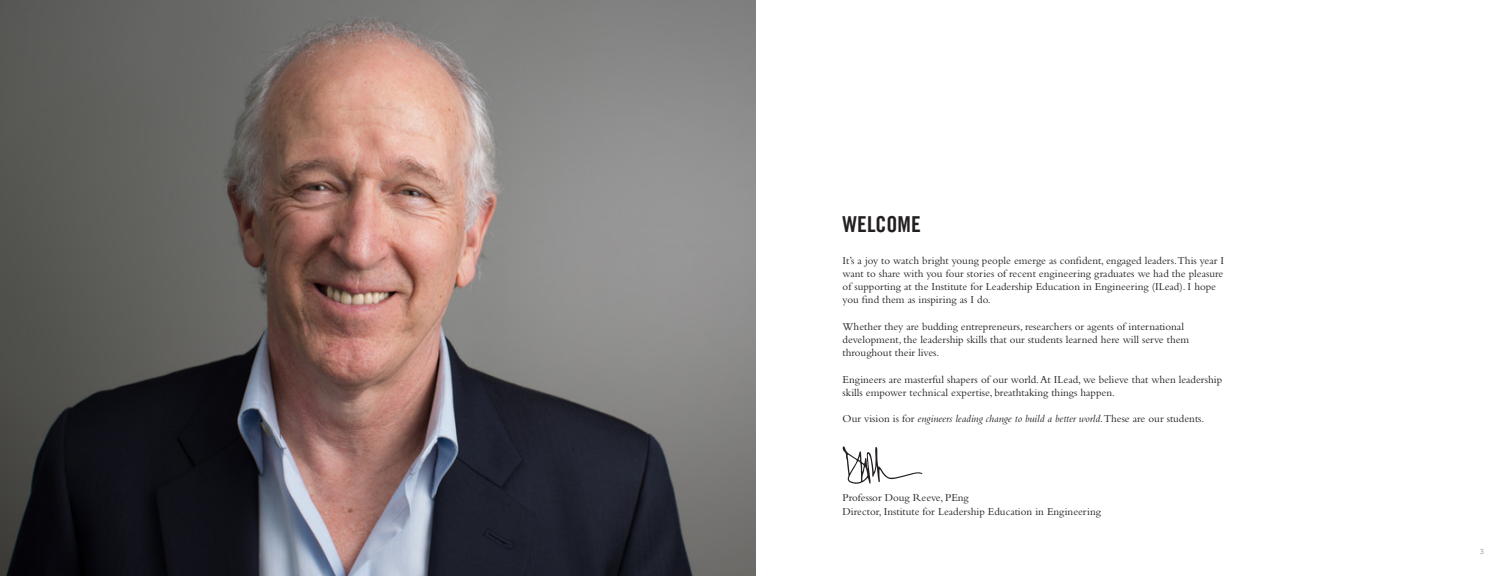
<style>
.page{position:relative;width:1512px;height:576px;background:#fff}
.page>*{position:absolute;margin:0;border:0;box-sizing:border-box;transform-origin:0 0}
.t1{font:22px "Trade Gothic LT Com Bd Cn 20";color:#231f20}
.t2{font:11px/13.2px "Bembo Std";color:#231f20}
.t3{font:italic 11px "Bembo Std";color:#231f20}
.t4{font:7px "Trade Gothic LT Com";color:#8f9191}
.s1{font-style:normal}
</style>
<div class="page">
<img style="left:0;top:0;width:756px;height:576px">
<svg style="left:843px;top:446px;width:79px;height:38px"></svg>
<p class="t1" style="left:843px;top:210px;width:80px">WELCOME</p>
<p class="t2" style="left:843px;top:254px;width:383px">It’s a joy to watch bright young people emerge as confident, engaged leaders.This year I want to share with you four stories of recent engineering graduates we had the pleasure of supporting at the Institute for Leadership Education in Engineering (ILead). I hope you find them as inspiring as I do.</p>
<p class="t2" style="left:843px;top:320px;width:348px">Whether they are budding entrepreneurs, researchers or agents of international development, the leadership skills that our students learned here will serve them throughout their lives.</p>
<p class="t2" style="left:843px;top:372px;width:381px">Engineers are masterful shapers of our world. At ILead, we believe that when leadership skills empower technical expertise, breathtaking things happen.</p>
<p class="t3" style="left:843px;top:412px;width:363px"><span class="s1">Our vision is for</span> engineers leading change to build a better world<span class="s1">.These are our students.</span></p>
<p class="t2" style="left:843px;top:491px;width:260px">Professor Doug Reeve, PEng<br>Director, Institute for Leadership Education in Engineering</p>
<p class="t4" style="left:1480px;top:547px;width:6px">3</p>
</div>
